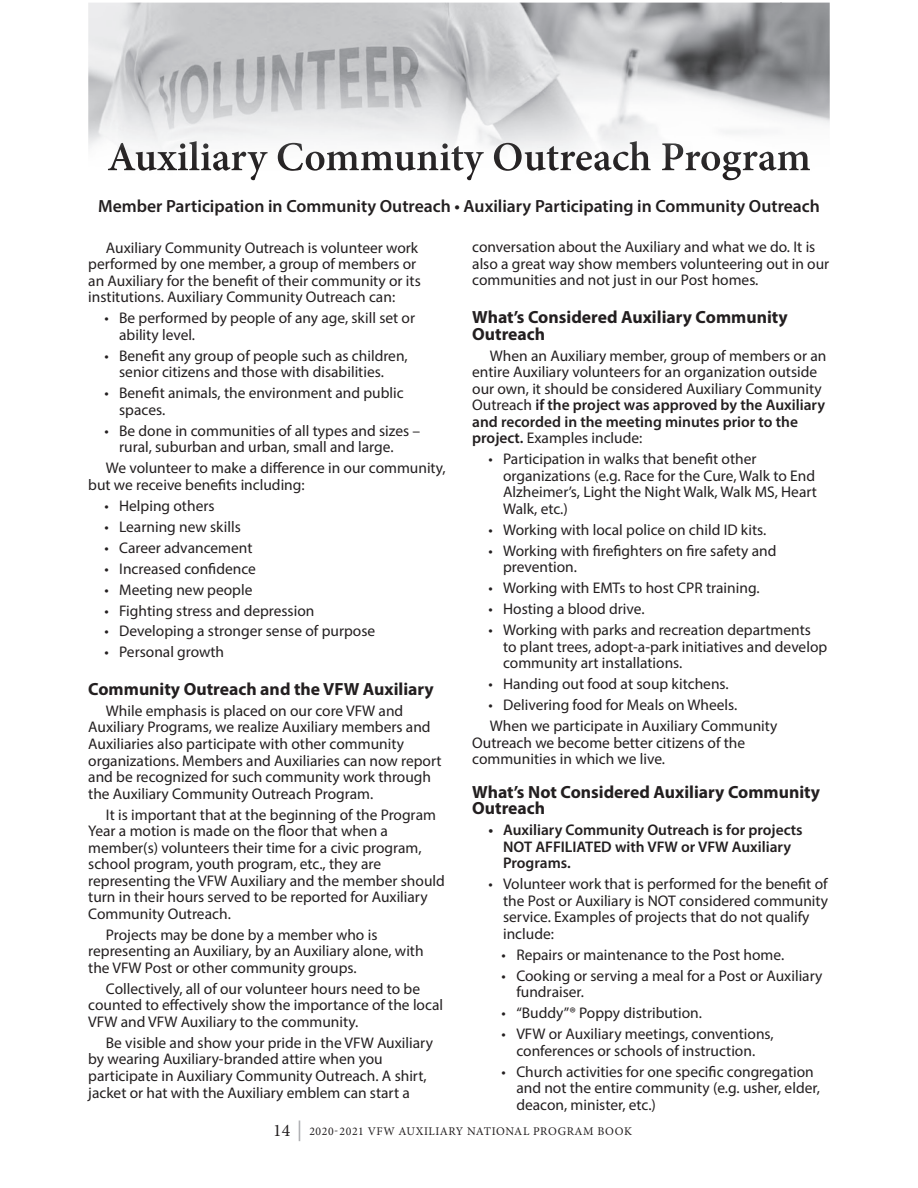
<style>
.page{position:relative;width:918px;height:1188px;background:#fff}
.page>*{position:absolute;margin:0;border:0;box-sizing:border-box;transform-origin:0 0}
.t1{font:700 17.7px/16.5px "Myriad Pro";color:#231f20}
.t2{font:600 17.7px "Myriad Pro";color:#231f20}
.t3{font:15.45px/16.5px "Myriad Pro";color:#231f20}
.t4{font:600 15.45px/16.5px "Myriad Pro";color:#231f20}
.t5{font:11.7px "Minion Pro";letter-spacing:.05em;color:#231f20}
.s1{font-weight:600}
.s2{font-size:17.7px}
.s3{font-family:"Myriad Pro";font-size:20.55px;color:#a8a9ad}
</style>
<div class="page">
<img style="left:88px;top:3px;width:742px;height:145px">
<img style="left:302px;top:141px;width:508px;height:39px">
<img style="left:108px;top:141px;width:194px;height:39px">
<p class="t2" style="left:98px;top:199px;width:723px">Member Participation in Community Outreach • Auxiliary Participating in Community Outreach</p>
<p class="t3" style="left:88px;top:240px;width:334px;text-indent:18px">Auxiliary Community Outreach is volunteer work performed by one member, a group of members or an Auxiliary for the benefit of their community or its institutions. Auxiliary Community Outreach can:</p>
<p class="t3" style="left:119px;top:311px;width:297px;text-indent:-15px">• Be performed by people of any age, skill set or ability level.</p>
<p class="t3" style="left:104px;top:348px;width:305px;text-align:center">• Benefit any group of people such as children, senior citizens and those with disabilities.</p>
<p class="t3" style="left:119px;top:386px;width:286px;text-indent:-15px">• Benefit animals, the environment and public spaces.</p>
<p class="t3" style="left:119px;top:423px;width:303px;text-indent:-15px">• Be done in communities of all types and sizes – rural, suburban and urban, small and large.</p>
<p class="t3" style="left:88px;top:461px;width:359px;text-indent:18px">We volunteer to make a difference in our community, but we receive benefits including:</p>
<p class="t3" style="left:104px;top:498px;width:112px">• Helping others</p>
<p class="t3" style="left:104px;top:519px;width:138px">• Learning new skills</p>
<p class="t3" style="left:104px;top:540px;width:150px">• Career advancement</p>
<p class="t3" style="left:104px;top:561px;width:153px">• Increased confidence</p>
<p class="t3" style="left:104px;top:582px;width:150px">• Meeting new people</p>
<p class="t3" style="left:104px;top:603px;width:211px">• Fighting stress and depression</p>
<p class="t3" style="left:104px;top:624px;width:272px">• Developing a stronger sense of purpose</p>
<p class="t3" style="left:104px;top:645px;width:121px">• Personal growth</p>
<p class="t1" style="left:88px;top:682px;width:347px">Community Outreach and the VFW Auxiliary</p>
<p class="t3" style="left:88px;top:703px;width:355px;text-indent:18px">While emphasis is placed on our core VFW and Auxiliary Programs, we realize Auxiliary members and Auxiliaries also participate with other community organizations. Members and Auxiliaries can now report and be recognized for such community work through the Auxiliary Community Outreach Program.</p>
<p class="t3" style="left:88px;top:807px;width:358px;text-indent:18px">It is important that at the beginning of the Program Year a motion is made on the floor that when a member(s) volunteers their time for a civic program, school program, youth program, etc., they are representing the VFW Auxiliary and the member should turn in their hours served to be reported for Auxiliary Community Outreach.</p>
<p class="t3" style="left:88px;top:927px;width:337px;text-indent:18px">Projects may be done by a member who is representing an Auxiliary, by an Auxiliary alone, with the VFW Post or other community groups.</p>
<p class="t3" style="left:88px;top:981px;width:356px;text-indent:18px">Collectively, all of our volunteer hours need to be counted to effectively show the importance of the local<br>VFW and VFW Auxiliary to the community.</p>
<p class="t3" style="left:88px;top:1035px;width:346px;text-indent:18px">Be visible and show your pride in the VFW Auxiliary by wearing Auxiliary-branded attire when you participate in Auxiliary Community Outreach. A shirt, jacket or hat with the Auxiliary emblem can start a</p>
<p class="t3" style="left:472px;top:240px;width:359px">conversation about the Auxiliary and what we do. It is also a great way show members volunteering out in our communities and not just in our Post homes.</p>
<p class="t1" style="left:472px;top:310px;width:317px">What’s Considered Auxiliary Community<br>Outreach</p>
<p class="t3" style="left:472px;top:348px;width:356px;text-indent:18px">When an Auxiliary member, group of members or an entire Auxiliary volunteers for an organization outside our own, it should be considered Auxiliary Community Outreach <span class="s1">if the project was approved by the Auxiliary and recorded in the meeting minutes prior to the project.</span> Examples include:</p>
<p class="t3" style="left:503px;top:452px;width:315px;text-indent:-15px">• Participation in walks that benefit other organizations (e.g. Race for the Cure, Walk to End Alzheimer’s, Light the Night Walk, Walk MS, Heart Walk, etc.)</p>
<p class="t3" style="left:488px;top:523px;width:279px">• Working with local police on child ID kits.</p>
<p class="t3" style="left:503px;top:543px;width:275px;text-indent:-15px">• Working with firefighters on fire safety and prevention.</p>
<p class="t3" style="left:488px;top:581px;width:273px">• Working with EMTs to host CPR training.</p>
<p class="t3" style="left:488px;top:602px;width:158px">• Hosting a blood drive.</p>
<p class="t3" style="left:503px;top:623px;width:326px;text-indent:-15px">• Working with parks and recreation departments to plant trees, adopt-a-park initiatives and develop community art installations.</p>
<p class="t3" style="left:488px;top:677px;width:242px">• Handing out food at soup kitchens.</p>
<p class="t3" style="left:488px;top:696px;width:291px;line-height:21px">• Delivering food for Meals on Wheels.<br>When we participate in Auxiliary Community</p>
<p class="t3" style="left:472px;top:735px;width:275px">Outreach we become better citizens of the communities in which we live.</p>
<p class="t1" style="left:472px;top:785px;width:349px">What’s Not Considered Auxiliary Community<br>Outreach</p>
<p class="t4" style="left:503px;top:823px;width:301px;text-indent:-15px">• Auxiliary Community Outreach is for projects<br>NOT AFFILIATED with VFW or VFW Auxiliary<br>Programs.</p>
<p class="t3" style="left:503px;top:877px;width:326px;text-indent:-15px">• Volunteer work that is performed for the benefit of the Post or Auxiliary is NOT considered community service. Examples of projects that do not qualify include:</p>
<p class="t3" style="left:502px;top:947px;width:284px">• Repairs or maintenance to the Post home.</p>
<p class="t3" style="left:516px;top:968px;width:308px;text-indent:-15px">• Cooking or serving a meal for a Post or Auxiliary fundraiser.</p>
<p class="t3" style="left:502px;top:1006px;width:202px">• “Buddy”® Poppy distribution.</p>
<p class="t3" style="left:502px;top:1027px;width:274px;text-align:center">• VFW or Auxiliary meetings, conventions, conferences or schools of instruction.</p>
<p class="t3" style="left:516px;top:1064px;width:305px;text-indent:-15px">• Church activities for one specific congregation and not the entire community (e.g. usher, elder, deacon, minister, etc.)</p>
<p class="t5" style="left:273px;top:1124px;width:360px"><span class="s2">14</span> <span class="s3">|</span> 2020-2021 VFW AUXILIARY NATIONAL PROGRAM BOOK</p>
</div>
